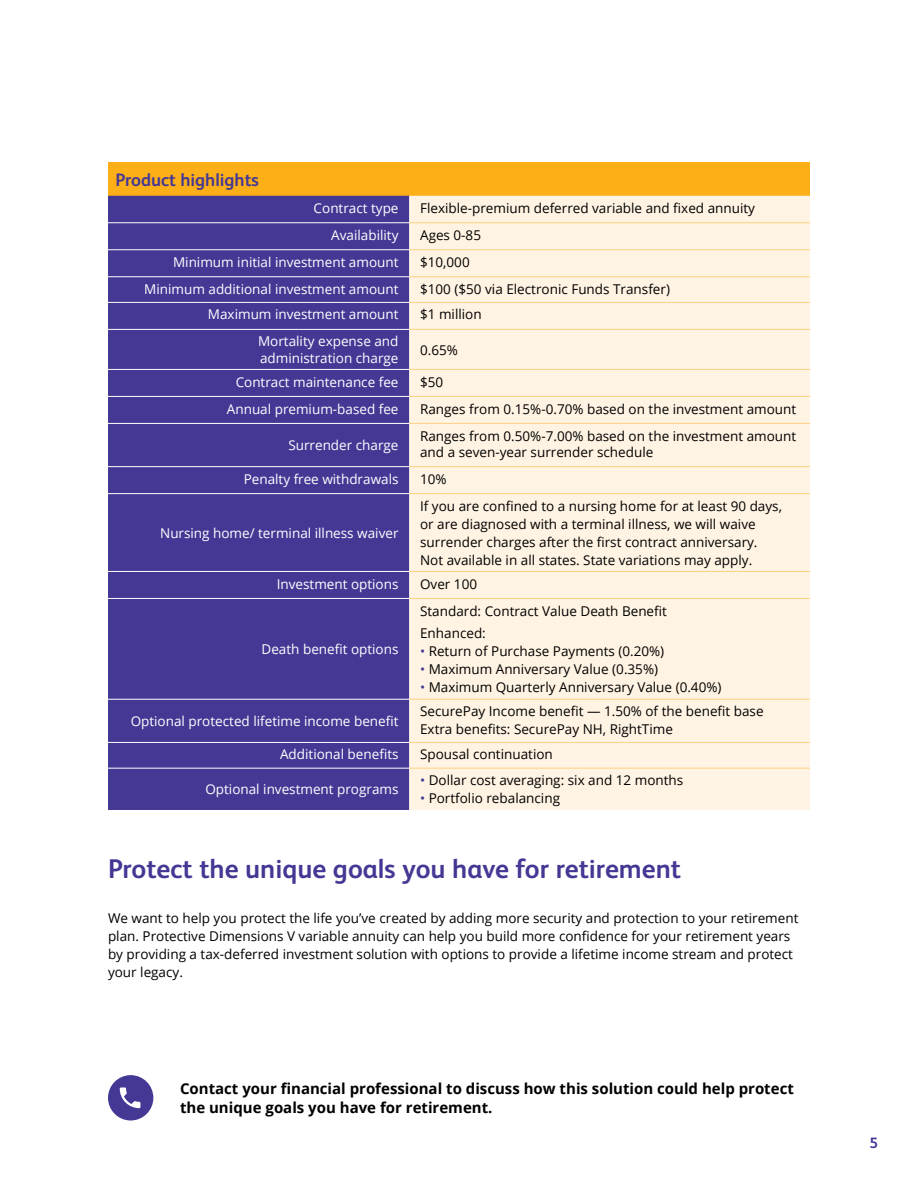
<style>
.page{position:relative;width:918px;height:1188px;background:#fff}
.page>*{position:absolute;margin:0;border:0;box-sizing:border-box;transform-origin:0 0}
.t1{font:700 27px "FS Albert Pro";color:#443895}
.t2{font:700 18px "FS Albert Pro";color:#443895}
.t3{font:700 15px/19.5px "Open Sans";color:#000}
.t4{font:700 15px "FS Albert Pro";color:#443895}
.t5{font:13.5px/18px "Open Sans";color:#000}
.t6{font:13.5px/16.2px "Open Sans";color:#fff}
.s1{color:#443895}
</style>
<div class="page">
<div style="left:108px;top:162px;width:702px;height:34px;background:#fcaf17"></div>
<div style="left:108px;top:196px;width:301px;height:614px;background:#443895"></div>
<div style="left:409px;top:196px;width:401px;height:614px;background:#fff4e3"></div>
<hr style="left:108px;top:222px;width:301px;height:1px;background:#fff">
<hr style="left:108px;top:249px;width:301px;height:1px;background:#fff">
<hr style="left:108px;top:276px;width:301px;height:1px;background:#fff">
<hr style="left:108px;top:302px;width:301px;height:1px;background:#fff">
<hr style="left:108px;top:329px;width:301px;height:1px;background:#fff">
<hr style="left:108px;top:369px;width:301px;height:1px;background:#fff">
<hr style="left:108px;top:396px;width:301px;height:1px;background:#fff">
<hr style="left:108px;top:423px;width:301px;height:1px;background:#fff">
<hr style="left:108px;top:466px;width:301px;height:1px;background:#fff">
<hr style="left:108px;top:493px;width:301px;height:1px;background:#fff">
<hr style="left:108px;top:571px;width:301px;height:1px;background:#fff">
<hr style="left:108px;top:598px;width:301px;height:1px;background:#fff">
<hr style="left:108px;top:699px;width:301px;height:1px;background:#fff">
<hr style="left:108px;top:742px;width:301px;height:1px;background:#fff">
<hr style="left:108px;top:768px;width:301px;height:1px;background:#fff">
<hr style="left:409px;top:222px;width:401px;height:1px;background:#ffd084">
<hr style="left:409px;top:249px;width:401px;height:1px;background:#ffd084">
<hr style="left:409px;top:276px;width:401px;height:1px;background:#ffd084">
<hr style="left:409px;top:302px;width:401px;height:1px;background:#ffd084">
<hr style="left:409px;top:329px;width:401px;height:1px;background:#ffd084">
<hr style="left:409px;top:369px;width:401px;height:1px;background:#ffd084">
<hr style="left:409px;top:396px;width:401px;height:1px;background:#ffd084">
<hr style="left:409px;top:423px;width:401px;height:1px;background:#ffd084">
<hr style="left:409px;top:466px;width:401px;height:1px;background:#ffd084">
<hr style="left:409px;top:493px;width:401px;height:1px;background:#ffd084">
<hr style="left:409px;top:571px;width:401px;height:1px;background:#ffd084">
<hr style="left:409px;top:768px;width:401px;height:1px;background:#ffd084">
<hr style="left:409px;top:598px;width:401px;height:1px;background:#ffd084">
<hr style="left:409px;top:699px;width:401px;height:1px;background:#ffd084">
<hr style="left:409px;top:742px;width:401px;height:1px;background:#ffd084">
<div style="left:108px;top:1075px;width:45px;height:45px;background:#443895;border-radius:50%"></div>
<svg style="left:120px;top:1087px;width:20px;height:21px"></svg>
<h2 class="t2" style="left:116px;top:167px;width:145px">Product highlights</h2>
<p class="t6" style="left:314px;top:199px;width:86px">Contract type</p>
<p class="t5" style="left:420px;top:199px;width:336px">Flexible-premium deferred variable and fixed annuity</p>
<p class="t6" style="left:331px;top:226px;width:69px">Availability</p>
<p class="t5" style="left:420px;top:226px;width:62px">Ages 0-85</p>
<p class="t6" style="left:173px;top:253px;width:227px">Minimum initial investment amount</p>
<p class="t5" style="left:420px;top:253px;width:51px">$10,000</p>
<p class="t6" style="left:144px;top:280px;width:256px">Minimum additional investment amount</p>
<p class="t5" style="left:420px;top:280px;width:251px">$100 ($50 via Electronic Funds Transfer)</p>
<p class="t6" style="left:208px;top:306px;width:192px">Maximum investment amount</p>
<p class="t5" style="left:420px;top:305px;width:63px">$1 million</p>
<p class="t6" style="left:258px;top:333px;width:142px">Mortality expense and administration charge</p>
<p class="t5" style="left:420px;top:340px;width:39px">0.65%</p>
<p class="t6" style="left:236px;top:373px;width:164px">Contract maintenance fee</p>
<p class="t5" style="left:420px;top:372px;width:25px">$50</p>
<p class="t6" style="left:227px;top:400px;width:173px">Annual premium-based fee</p>
<p class="t5" style="left:420px;top:399px;width:378px">Ranges from 0.15%-0.70% based on the investment amount</p>
<p class="t6" style="left:288px;top:437px;width:112px">Surrender charge</p>
<p class="t5" style="left:420px;top:427px;width:378px;line-height:16.2px">Ranges from 0.50%-7.00% based on the investment amount and a seven-year surrender schedule</p>
<p class="t6" style="left:244px;top:470px;width:156px">Penalty free withdrawals</p>
<p class="t5" style="left:420px;top:469px;width:28px">10%</p>
<p class="t6" style="left:160px;top:524px;width:240px">Nursing home/ terminal illness waiver</p>
<p class="t5" style="left:420px;top:496px;width:363px">If you are confined to a nursing home for at least 90 days, or are diagnosed with a terminal illness, we will waive surrender charges after the first contract anniversary.<br>Not available in all states. State variations may apply.</p>
<p class="t6" style="left:277px;top:575px;width:123px">Investment options</p>
<p class="t5" style="left:420px;top:574px;width:59px">Over 100</p>
<p class="t6" style="left:262px;top:641px;width:138px">Death benefit options</p>
<p class="t5" style="left:420px;top:599px;width:248px;line-height:23px">Standard: Contract Value Death Benefit<br>Enhanced:</p>
<p class="t5" style="left:420px;top:642px;width:246px"><span class="s1">•</span> Return of Purchase Payments (0.20%)</p>
<p class="t5" style="left:420px;top:660px;width:240px"><span class="s1">•</span> Maximum Anniversary Value (0.35%)</p>
<p class="t5" style="left:420px;top:678px;width:303px"><span class="s1">•</span> Maximum Quarterly Anniversary Value (0.40%)</p>
<p class="t6" style="left:131px;top:713px;width:269px">Optional protected lifetime income benefit</p>
<p class="t5" style="left:420px;top:702px;width:345px">SecurePay Income benefit — 1.50% of the benefit base<br>Extra benefits: SecurePay NH, RightTime</p>
<p class="t6" style="left:280px;top:746px;width:120px">Additional benefits</p>
<p class="t5" style="left:420px;top:745px;width:134px">Spousal continuation</p>
<p class="t6" style="left:205px;top:781px;width:195px">Optional investment programs</p>
<p class="t5" style="left:420px;top:771px;width:265px"><span class="s1">•</span> Dollar cost averaging: six and 12 months</p>
<p class="t5" style="left:420px;top:789px;width:141px"><span class="s1">•</span> Portfolio rebalancing</p>
<h1 class="t1" style="left:108px;top:850px;width:575px">Protect the unique goals you have for retirement</h1>
<p class="t5" style="left:108px;top:909px;width:692px">We want to help you protect the life you’ve created by adding more security and protection to your retirement plan. Protective Dimensions V variable annuity can help you build more confidence for your retirement years by providing a tax-deferred investment solution with options to provide a lifetime income stream and protect your legacy.</p>
<p class="t3" style="left:180px;top:1078px;width:615px">Contact your financial professional to discuss how this solution could help protect the unique goals you have for retirement.</p>
<p class="t4" style="left:869px;top:1132px;width:10px">5</p>
</div>
